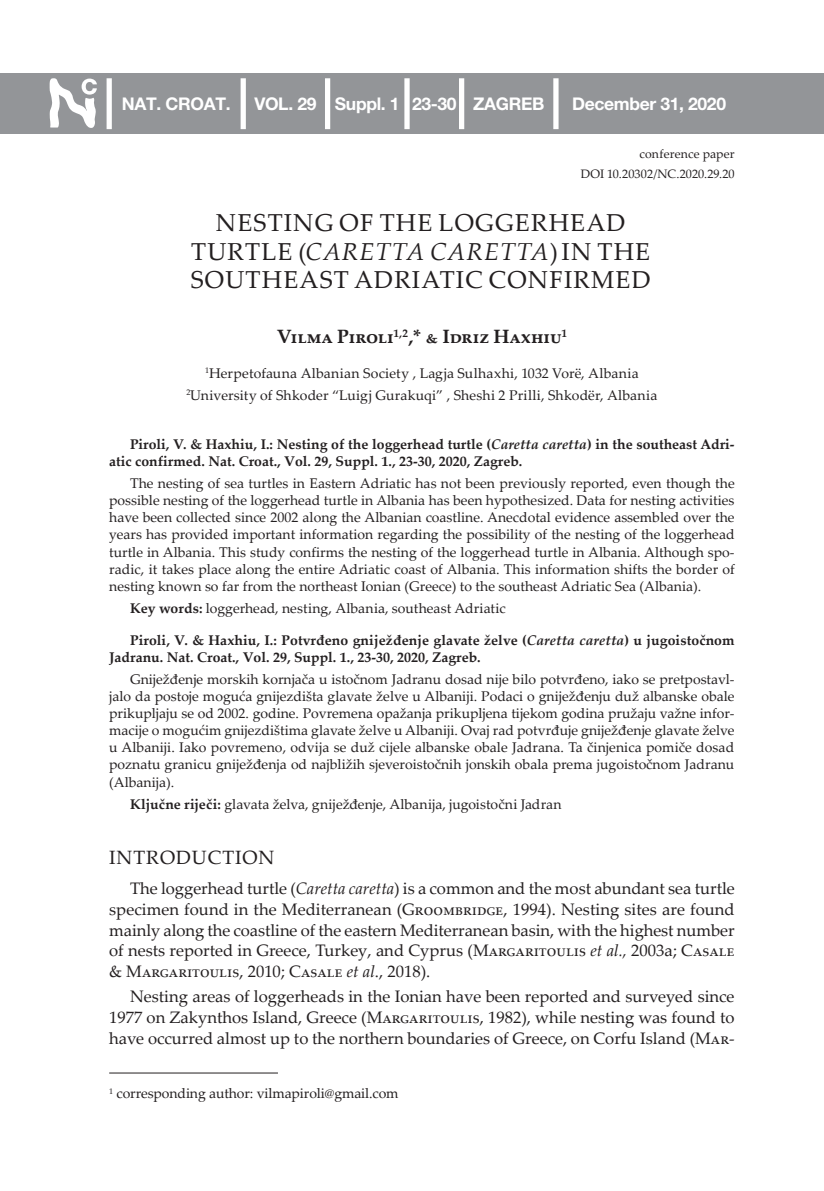
<style>
.page{position:relative;width:824px;height:1191px;background:#fff}
.page>*{position:absolute;margin:0;border:0;box-sizing:border-box;transform-origin:0 0}
.naslov_glavni{font:24.5px/28.5px "Palatino Linotype";letter-spacing:.05em;color:#231f20;text-align:center}
.autor{font:700 19.25px "Palatino Linotype";letter-spacing:.005em;color:#231f20}
._01_PODNASLOV{font:19.25px "Palatino Linotype";letter-spacing:.05em;color:#231f20}
.t1{font:700 17.5px "Helvetica Neue LT Pro";letter-spacing:-.02em;color:#fff}
.Body_text{font:16.62px/20.7px "Palatino Linotype";color:#231f20;text-align:justify}
.Body_uvodni_text{font:14px/17.2px "Palatino Linotype";color:#231f20;text-align:justify}
.Body_uvodni_text-2{font:700 14px/17.2px "Palatino Linotype";color:#231f20}
.adresa{font:14px "Palatino Linotype";letter-spacing:.01em;color:#231f20}
.keywords{font:14px "Palatino Linotype";color:#231f20}
.fusnota{font:14px "Palatino Linotype";letter-spacing:-.005em;color:#231f20}
.DOI_glava{font:12.25px "Palatino Linotype";letter-spacing:.01em;color:#231f20}
.s1{font-style:italic}
.s2{font-weight:700}
</style>
<div class="page">
<div style="left:0;top:73px;width:823px;height:61px;background:#939598"></div>
<div style="left:107px;top:78px;width:5px;height:51px;background:#fff"></div>
<div style="left:240px;top:78px;width:6px;height:51px;background:#fff"></div>
<div style="left:325px;top:78px;width:5px;height:51px;background:#fff"></div>
<div style="left:404px;top:78px;width:5px;height:51px;background:#fff"></div>
<div style="left:459px;top:78px;width:5px;height:51px;background:#fff"></div>
<div style="left:553px;top:78px;width:5px;height:51px;background:#fff"></div>
<svg style="left:50px;top:78px;width:47px;height:50px"></svg>
<hr style="left:109px;top:1072px;width:169px;height:1px;background:#231f20">
<p class="t1" style="left:122px;top:93px;width:110px">NAT. CROAT.</p>
<p class="t1" style="left:254px;top:93px;width:64px">VOL. 29</p>
<p class="t1" style="left:335px;top:93px;width:66px">Suppl. 1</p>
<p class="t1" style="left:412px;top:93px;width:46px">23-30</p>
<p class="t1" style="left:473px;top:93px;width:73px">ZAGREB</p>
<p class="t1" style="left:572px;top:93px;width:155px">December 31, 2020</p>
<p class="DOI_glava" style="left:639px;top:145px;width:97px">conference paper</p>
<p class="DOI_glava" style="left:580px;top:165px;width:155px">DOI 10.20302/NC.2020.29.20</p>
<p class="naslov_glavni" style="left:191px;top:208px;width:461px">NESTING OF THE LOGGERHEAD<br>TURTLE (<span class="s1">CARETTA CARETTA</span>) IN THE<br>SOUTHEAST ADRIATIC CONFIRMED</p>
<p class="autor" style="left:277px;top:323px;width:291px">Vilma Piroli<sup>1,2</sup>,* &amp; Idriz Haxhiu<sup>1</sup></p>
<p class="adresa" style="left:205px;top:363px;width:435px"><sup>1</sup>Herpetofauna Albanian Society , Lagja Sulhaxhi, 1032 Vorë, Albania</p>
<p class="adresa" style="left:186px;top:385px;width:472px"><sup>2</sup>University of Shkoder “Luigj Gurakuqi” , Sheshi 2 Prilli, Shkodër, Albania</p>
<p class="Body_uvodni_text-2" style="left:109px;top:435px;width:627px;text-indent:21px">Piroli, V. &amp; Haxhiu, I.: Nesting of the loggerhead turtle (<span class="s1">Caretta caretta</span>) in the southeast Adri&shy;atic confirmed. Nat. Croat., Vol. 29, Suppl. 1., 23-30, 2020, Zagreb.</p>
<p class="Body_uvodni_text" style="left:109px;top:474px;width:627px;text-indent:21px">The nesting of sea turtles in Eastern Adriatic has not been previously reported, even though the possible nesting of the loggerhead turtle in Albania has been hypothesized. Data for nesting activities have been collected since 2002 along the Albanian coastline. Anecdotal evidence assembled over the years has provided important information regarding the possibility of the nesting of the loggerhead turtle in Albania. This study confirms the nesting of the loggerhead turtle in Albania. Although spo&shy;radic, it takes place along the entire Adriatic coast of Albania. This information shifts the border of nesting known so far from the northeast Ionian (Greece) to the southeast Adriatic Sea (Albania).</p>
<p class="keywords" style="left:130px;top:598px;width:377px"><span class="s2">Key words:</span> loggerhead, nesting, Albania, southeast Adriatic</p>
<p class="Body_uvodni_text-2" style="left:109px;top:631px;width:627px;text-indent:21px">Piroli, V. &amp; Haxhiu, I.: Potvrđeno gniježđenje glavate želve (<span class="s1">Caretta caretta</span>) u jugoistočnom<br>Jadranu. Nat. Croat., Vol. 29, Suppl. 1., 23-30, 2020, Zagreb.</p>
<p class="Body_uvodni_text" style="left:109px;top:670px;width:627px;text-indent:21px">Gniježđenje morskih kornjača u istočnom Jadranu dosad nije bilo potvrđeno, iako se pretpostavl&shy;jalo da postoje moguća gnijezdišta glavate želve u Albaniji. Podaci o gniježđenju duž albanske obale prikupljaju se od 2002. godine. Povremena opažanja prikupljena tijekom godina pružaju važne infor&shy;macije o mogućim gnijezdištima glavate želve u Albaniji. Ovaj rad potvrđuje gniježđenje glavate želve u Albaniji. Iako povremeno, odvija se duž cijele albanske obale Jadrana. Ta činjenica pomiče dosad poznatu granicu gniježđenja od najbližih sjeveroistočnih jonskih obala prema jugoistočnom Jadranu (Albanija).</p>
<p class="keywords" style="left:130px;top:794px;width:433px"><span class="s2">Ključne riječi:</span> glavata želva, gniježđenje, Albanija, jugoistočni Jadran</p>
<p class="_01_PODNASLOV" style="left:109px;top:843px;width:167px">INTRODUCTION</p>
<p class="Body_text" style="left:109px;top:878px;width:627px;text-indent:21px">The loggerhead turtle (<span class="s1">Caretta caretta</span>) is a common and the most abundant sea turtle specimen found in the Mediterranean (Groombridge, 1994). Nesting sites are found mainly along the coastline of the eastern Mediterranean basin, with the highest number of nests reported in Greece, Turkey, and Cyprus (Margaritoulis <span class="s1">et al.,</span> 2003a; Casale &amp; Margaritoulis, 2010; Casale <span class="s1">et al</span>., 2018).</p>
<p class="Body_text" style="left:109px;top:985px;width:627px;text-indent:21px">Nesting areas of loggerheads in the Ionian have been reported and surveyed since 1977 on Zakynthos Island, Greece (Margaritoulis, 1982), while nesting was found to have occurred almost up to the northern boundaries of Greece, on Corfu Island (Mar-</p>
<p class="fusnota" style="left:109px;top:1083px;width:291px"><sup>1</sup> corresponding author: vilmapiroli@gmail.com</p>
</div>
